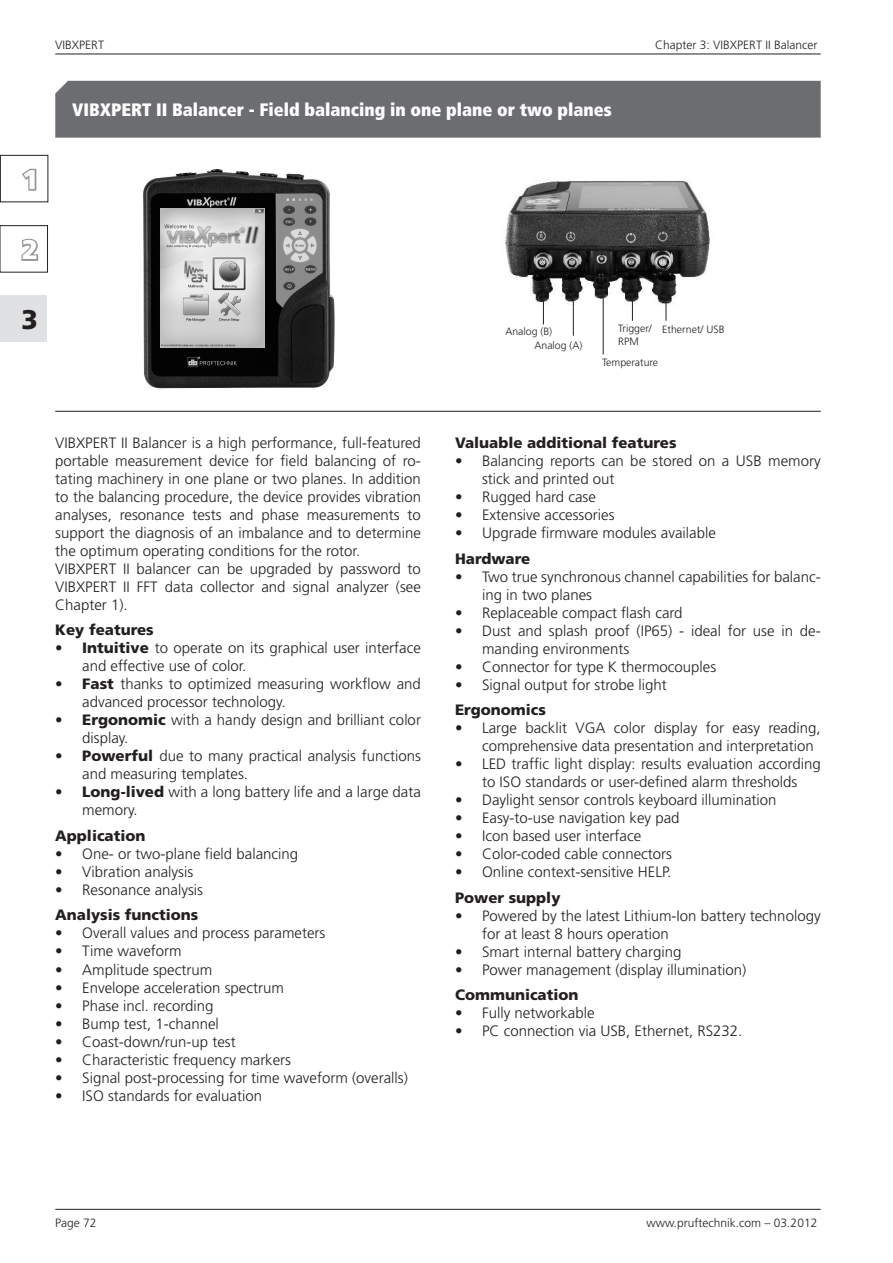
<style>
.page{position:relative;width:893px;height:1263px;background:#fff}
.page>*{position:absolute;margin:0;border:0;box-sizing:border-box;transform-origin:0 0}
.t1{font:900 27px "Frutiger";color:#fff}
.t2{font:900 27px "Frutiger";color:#231f20}
.t3{font:900 condensed 18px "Frutiger";color:#fff}
.t4{font:300 15px/18px "Frutiger";color:#231f20}
.t5{font:900 15px "Frutiger";color:#231f20}
.t6{font:300 12px "Frutiger";color:#231f20}
.t7{font:300 10.5px/12.6px "Frutiger";color:#231f20}
.s1{font-weight:900}
</style>
<div class="page">
<hr style="left:55px;top:1209px;width:766px;height:1px;background:#231f20">
<hr style="left:55px;top:54px;width:766px;height:1px;background:#231f20">
<svg style="left:21px;top:238px;width:18px;height:23px"></svg>
<div style="left:0;top:225px;width:48px;height:48px;border:1px solid #231f20"></div>
<div style="left:0;top:296px;width:47px;height:46px;background:#e0e1e3"></div>
<svg style="left:22px;top:168px;width:15px;height:23px"></svg>
<div style="left:0;top:155px;width:48px;height:47px;border:1px solid #231f20"></div>
<div style="left:55px;top:81px;width:766px;height:57px;background:#6c6d70"></div>
<hr style="left:55px;top:411px;width:766px;height:1px;background:#231f20">
<img style="left:143px;top:169px;width:192px;height:220px">
<img style="left:160px;top:209px;width:104px;height:138px">
<img style="left:505px;top:181px;width:205px;height:124px">
<hr style="left:543px;top:292px;width:1px;height:32px;background:#231f20">
<hr style="left:573px;top:292px;width:1px;height:44px;background:#231f20">
<hr style="left:603px;top:292px;width:1px;height:62px;background:#231f20">
<svg style="left:632px;top:292px;width:1px;height:29px"></svg>
<svg style="left:666px;top:292px;width:1px;height:29px"></svg>
<h1 class="t1" style="left:22px;top:163px;width:18px">1</h1>
<p class="t6" style="left:55px;top:38px;width:50px">VIBXPERT</p>
<p class="t6" style="left:655px;top:38px;width:164px">Chapter 3: VIBXPERT II Balancer</p>
<p class="t3" style="left:72px;top:99px;width:541px">VIBXPERT II Balancer - Field balancing in one plane or two planes</p>
<h1 class="t1" style="left:22px;top:234px;width:18px">2</h1>
<h1 class="t2" style="left:22px;top:304px;width:18px">3</h1>
<p class="t7" style="left:505px;top:325px;width:48px">Analog (B)</p>
<p class="t7" style="left:534px;top:339px;width:50px">Analog (A)</p>
<p class="t7" style="left:618px;top:322px;width:35px">Trigger/<br>RPM</p>
<p class="t7" style="left:662px;top:323px;width:64px">Ethernet/ USB</p>
<p class="t7" style="left:602px;top:356px;width:58px">Temperature</p>
<p class="t4" style="left:55px;top:434px;width:367px">VIBXPERT II Balancer is a high performance, full-featured portable measurement device for field balancing of ro&shy;tating machinery in one plane or two planes. In addition to the balancing procedure, the device provides vibration analyses, resonance tests and phase measurements to support the diagnosis of an imbalance and to determine the optimum operating conditions for the rotor.<br>VIBXPERT II balancer can be upgraded by password to VIBXPERT II FFT data collector and signal analyzer (see Chapter 1).</p>
<p class="t5" style="left:55px;top:621px;width:100px">Key features</p>
<p class="t4" style="left:82px;top:639px;width:340px;text-indent:-27px"><span class="s1">• Intuitive</span> to operate on its graphical user interface and effective use of color.</p>
<p class="t4" style="left:82px;top:675px;width:340px;text-indent:-27px"><span class="s1">• Fast</span> thanks to optimized measuring workflow and advanced processor technology.</p>
<p class="t4" style="left:82px;top:711px;width:340px;text-indent:-27px"><span class="s1">• Ergonomic</span> with a handy design and brilliant color display.</p>
<p class="t4" style="left:82px;top:747px;width:340px;text-indent:-27px"><span class="s1">• Powerful</span> due to many practical analysis functions and measuring templates.</p>
<p class="t4" style="left:82px;top:783px;width:340px;text-indent:-27px"><span class="s1">• Long-lived</span> with a long battery life and a large data memory.</p>
<p class="t5" style="left:55px;top:827px;width:92px">Application</p>
<p class="t4" style="left:55px;top:845px;width:244px">• One- or two-plane field balancing</p>
<p class="t4" style="left:55px;top:863px;width:139px">• Vibration analysis</p>
<p class="t4" style="left:55px;top:881px;width:149px">• Resonance analysis</p>
<p class="t5" style="left:55px;top:906px;width:144px">Analysis functions</p>
<p class="t4" style="left:55px;top:924px;width:272px">• Overall values and process parameters</p>
<p class="t4" style="left:55px;top:942px;width:128px">• Time waveform</p>
<p class="t4" style="left:55px;top:960px;width:159px">• Amplitude spectrum</p>
<p class="t4" style="left:55px;top:978px;width:230px">• Envelope acceleration spectrum</p>
<p class="t4" style="left:55px;top:996px;width:160px">• Phase incl. recording</p>
<p class="t4" style="left:55px;top:1014px;width:165px">• Bump test, 1-channel</p>
<p class="t4" style="left:55px;top:1032px;width:182px">• Coast-down/run-up test</p>
<p class="t4" style="left:55px;top:1050px;width:237px">• Characteristic frequency markers</p>
<p class="t4" style="left:55px;top:1068px;width:354px">• Signal post-processing for time waveform (overalls)</p>
<p class="t4" style="left:55px;top:1086px;width:208px">• ISO standards for evaluation</p>
<p class="t5" style="left:455px;top:434px;width:223px">Valuable additional features</p>
<p class="t4" style="left:482px;top:452px;width:340px;text-indent:-27px">• Balancing reports can be stored on a USB memory stick and printed out</p>
<p class="t4" style="left:455px;top:488px;width:142px">• Rugged hard case</p>
<p class="t4" style="left:455px;top:506px;width:161px">• Extensive accessories</p>
<p class="t4" style="left:455px;top:524px;width:262px">• Upgrade firmware modules available</p>
<p class="t5" style="left:455px;top:549px;width:77px">Hardware</p>
<p class="t4" style="left:482px;top:568px;width:340px;text-indent:-27px">• Two true synchronous channel capabilities for balanc&shy;ing in two planes</p>
<p class="t4" style="left:455px;top:604px;width:229px">• Replaceable compact flash card</p>
<p class="t4" style="left:482px;top:622px;width:340px;text-indent:-27px">• Dust and splash proof (IP65) - ideal for use in de&shy;manding environments</p>
<p class="t4" style="left:455px;top:658px;width:263px">• Connector for type K thermocouples</p>
<p class="t4" style="left:455px;top:676px;width:213px">• Signal output for strobe light</p>
<p class="t5" style="left:455px;top:701px;width:92px">Ergonomics</p>
<p class="t4" style="left:482px;top:719px;width:340px;text-indent:-27px">• Large backlit VGA color display for easy reading, comprehensive data presentation and interpretation</p>
<p class="t4" style="left:455px;top:755px;width:367px;text-align:center">• LED traffic light display: results evaluation according to ISO standards or user-defined alarm thresholds</p>
<p class="t4" style="left:455px;top:791px;width:323px">• Daylight sensor controls keyboard illumination</p>
<p class="t4" style="left:455px;top:809px;width:226px">• Easy-to-use navigation key pad</p>
<p class="t4" style="left:455px;top:827px;width:188px">• Icon based user interface</p>
<p class="t4" style="left:455px;top:845px;width:219px">• Color-coded cable connectors</p>
<p class="t4" style="left:455px;top:863px;width:218px">• Online context-sensitive HELP.</p>
<p class="t5" style="left:455px;top:888px;width:107px">Power supply</p>
<p class="t4" style="left:482px;top:907px;width:340px;text-indent:-27px">• Powered by the latest Lithium-Ion battery technology for at least 8 hours operation</p>
<p class="t4" style="left:455px;top:943px;width:228px">• Smart internal battery charging</p>
<p class="t4" style="left:455px;top:961px;width:293px">• Power management (display illumination)</p>
<p class="t5" style="left:455px;top:986px;width:125px">Communication</p>
<p class="t4" style="left:455px;top:1004px;width:141px">• Fully networkable</p>
<p class="t4" style="left:455px;top:1022px;width:289px">• PC connection via USB, Ethernet, RS232.</p>
<p class="t6" style="left:55px;top:1216px;width:43px">Page 72</p>
<p class="t6" style="left:647px;top:1216px;width:172px">www.pruftechnik.com – 03.2012</p>
</div>
